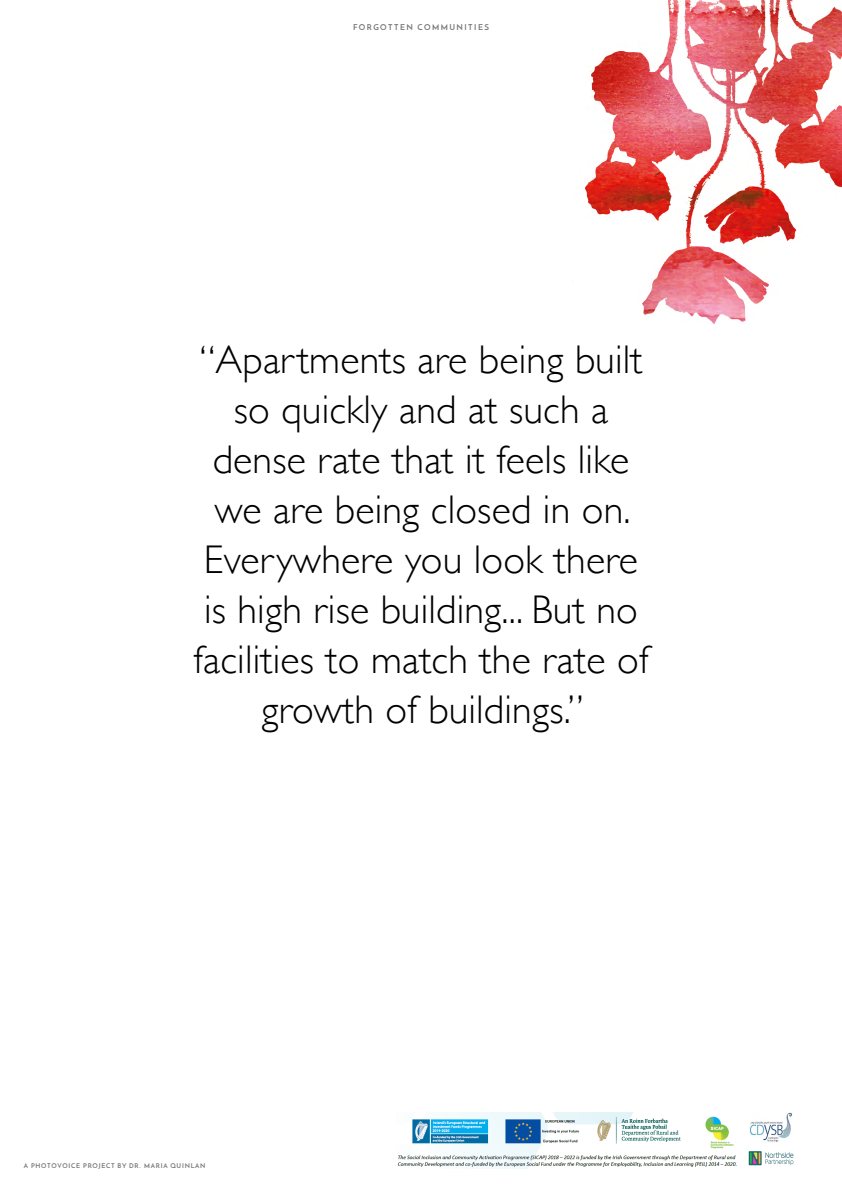
<style>
.page{position:relative;width:842px;height:1192px;background:#fff}
.page>*{position:absolute;margin:0;border:0;box-sizing:border-box;transform-origin:0 0}
.t1{font:300 40px/50px "Gill Sans";letter-spacing:.005em;color:#000;text-align:center}
.t2{font:700 8px "Josefin Sans";letter-spacing:.18em;color:#777776}
.t3{font:700 6.5px "Josefin Sans";letter-spacing:.12em;color:#777776}
</style>
<div class="page">
<img style="left:750px;top:1112px;width:42px;height:30px">
<img style="left:397px;top:1112px;width:340px;height:56px">
<img style="left:749px;top:1151px;width:44px;height:15px">
<img style="left:572px;top:0;width:270px;height:323px">
<p class="t2" style="left:353px;top:22px;width:137px">FORGOTTEN COMMUNITIES</p>
<p class="t1" style="left:193px;top:333px;width:457px">“Apartments are being built so quickly and at such a dense rate that it feels like we are being closed in on.<br>Everywhere you look there is high rise building... But no facilities to match the rate of growth of buildings.”</p>
<p class="t3" style="left:24px;top:1162px;width:183px">A PHOTOVOICE PROJECT BY DR. MARIA QUINLAN</p>
</div>
